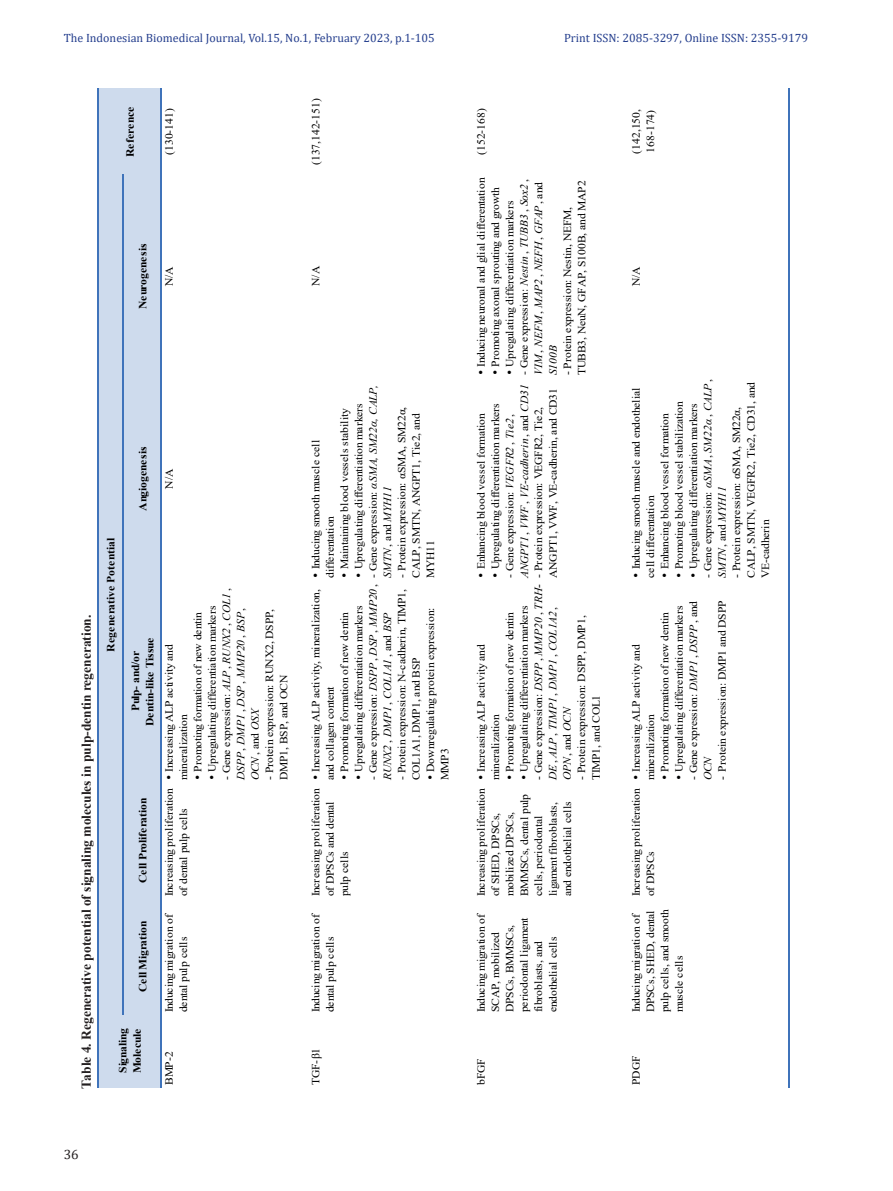
<style>
.page{position:relative;width:893px;height:1191px;background:#fff}
.page>*{position:absolute;margin:0;border:0;box-sizing:border-box;transform-origin:0 0}
.Figure_Legend{font:700 13.5px "Times New Roman";color:#231f20}
.t1{font:13.5px "Cambria";color:#231f20}
.t2{font:12px "Cambria";color:#253f8e}
.t3{font:11.1px/14.4px "Times New Roman";color:#000001;scale:1.05 1}
.t4{font:italic 11.1px/14.4px "Times New Roman";color:#000001;scale:1.05 1}
.t5{font:700 11.1px/14.4px "Times New Roman";letter-spacing:-.01em;color:#000001;text-align:center;scale:1.05 1}
.s1{font-style:normal}
.s2{font-style:italic}
</style>
<div class="page">
<div style="left:98px;top:88px;width:64px;height:999px;background:#cedbed"></div>
<hr style="left:97px;top:88px;width:1px;height:999px;background:#3f73ba">
<hr style="left:122px;top:175px;width:1px;height:839px;background:#3f73ba">
<hr style="left:161px;top:88px;width:1px;height:999px;background:#3f73ba">
<hr style="left:789px;top:88px;width:1px;height:999px;background:#3f73ba">
<p class="t2" style="left:64px;top:31px;width:373px">The Indonesian Biomedical Journal, Vol.15, No.1, February 2023, p.1-105</p>
<p class="t2" style="left:564px;top:31px;width:245px">Print ISSN: 2085-3297, Online ISSN: 2355-9179</p>
<p class="t5" style="left:122px;top:157px;width:49px;rotate:-90deg">Reference</p>
<p class="t3" style="left:162px;top:155px;width:46px;rotate:-90deg">(130-141)</p>
<p class="t3" style="left:308px;top:165px;width:65px;rotate:-90deg">(137,142-151)</p>
<p class="t5" style="left:135px;top:309px;width:64px;rotate:-90deg">Neurogenesis</p>
<p class="t3" style="left:162px;top:286px;width:21px;rotate:-90deg">N/A</p>
<p class="t3" style="left:308px;top:286px;width:21px;rotate:-90deg">N/A</p>
<p class="Figure_Legend" style="left:77px;top:1088px;width:475px;rotate:-90deg">Table 4. Regenerative potential of signaling molecules in pulp-dentin regeneration.</p>
<p class="t5" style="left:103px;top:651px;width:110px;rotate:-90deg">Regenerative Potential</p>
<p class="t5" style="left:135px;top:510px;width:62px;rotate:-90deg">Angiogenesis</p>
<p class="t5" style="left:128px;top:726px;width:85px;rotate:-90deg">Pulp- and/or<br>Dentin-like Tissue</p>
<p class="t5" style="left:135px;top:883px;width:83px;rotate:-90deg">Cell Proliferation</p>
<p class="t5" style="left:135px;top:992px;width:70px;rotate:-90deg">Cell Migration</p>
<p class="t5" style="left:115px;top:1073px;width:44px;text-align:left;rotate:-90deg">Signaling<br>Molecule</p>
<p class="t3" style="left:162px;top:488px;width:21px;rotate:-90deg">N/A</p>
<p class="t4" style="left:219px;top:780px;width:184px;rotate:-90deg"><span class="s1">- Gene expression:</span> ALP<span class="s1">,</span> RUNX2 <span class="s1">,</span> COL1 <span class="s1">,<br></span>DSPP<span class="s1">,</span> DMP1 <span class="s1">,</span> DSP<span class="s1">,</span> MMP20 <span class="s1">,</span> BSP<span class="s1">,<br></span>OCN<span class="s1">, and</span> OSX</p>
<p class="t3" style="left:190px;top:780px;width:162px;rotate:-90deg">• Promoting formation of new dentin</p>
<p class="t3" style="left:205px;top:780px;width:168px;rotate:-90deg">• Upregulating differentiation markers</p>
<p class="t3" style="left:262px;top:780px;width:165px;rotate:-90deg">- Protein expression: RUNX2, DSPP,<br>DMP1, BSP, and OCN</p>
<p class="t3" style="left:162px;top:780px;width:131px;rotate:-90deg">• Increasing ALP activity and mineralization</p>
<p class="t3" style="left:162px;top:896px;width:105px;rotate:-90deg">Increasing proliferation ofdental pulp cells</p>
<p class="t3" style="left:162px;top:1012px;width:96px;rotate:-90deg">Inducing migration of dental pulp cells</p>
<p class="t3" style="left:162px;top:1085px;width:34px;rotate:-90deg">BMP-2</p>
<p class="t4" style="left:366px;top:578px;width:186px;rotate:-90deg"><span class="s1">- Gene expression:</span> αSMA, SM22α, CALP,<br>SMTN<span class="s1">, and</span> MYH11</p>
<p class="t3" style="left:337px;top:578px;width:163px;rotate:-90deg">• Maintaining blood vessels stability</p>
<p class="t3" style="left:351px;top:578px;width:168px;rotate:-90deg">• Upregulating differentiation markers</p>
<p class="t3" style="left:394px;top:578px;width:164px;rotate:-90deg">- Protein expression: αSMA, SM22α,<br>CALP, SMTN, ANGPT1, Tie2, and<br>MYH11</p>
<p class="t3" style="left:308px;top:578px;width:133px;rotate:-90deg">• Inducing smooth muscle cell differentation</p>
<p class="t4" style="left:366px;top:780px;width:188px;rotate:-90deg"><span class="s1">- Gene expression:</span> DSPP<span class="s1">,</span> DSP<span class="s1">,</span> MMP20 <span class="s1">,<br></span>RUNX2 <span class="s1">,</span> DMP1 <span class="s1">,</span> COL1A1 <span class="s1">, and</span> BSP</p>
<p class="t3" style="left:394px;top:780px;width:184px;rotate:-90deg">- Protein expression: N-cadherin, TIMP1,<br>COL1A1, DMP1, and BSP</p>
<p class="t3" style="left:308px;top:780px;width:183px;rotate:-90deg">• Increasing ALP activity, mineralization, and collagen content</p>
<p class="t3" style="left:337px;top:780px;width:162px;rotate:-90deg">• Promoting formation of new dentin</p>
<p class="t3" style="left:351px;top:780px;width:168px;rotate:-90deg">• Upregulating differentiation markers</p>
<p class="t3" style="left:423px;top:780px;width:166px;rotate:-90deg">• Downregulating protein expression:<br>MMP3</p>
<p class="t3" style="left:308px;top:896px;width:105px;rotate:-90deg">Increasing proliferation of DPSCs and dental pulp cells</p>
<p class="t3" style="left:308px;top:1012px;width:96px;rotate:-90deg">Inducing migration of dental pulp cells</p>
<p class="t3" style="left:308px;top:1085px;width:37px;rotate:-90deg">TGF-β1</p>
<p class="t1" style="left:64px;top:1146px;width:16px">36</p>
<p class="t3" style="left:474px;top:155px;width:46px;rotate:-90deg">(152-168)</p>
<p class="t3" style="left:474px;top:375px;width:190px;rotate:-90deg">• Inducing neuronal and glial differentation</p>
<p class="t3" style="left:488px;top:375px;width:181px;rotate:-90deg">• Promoting axonal sprouting and growth</p>
<p class="t4" style="left:517px;top:375px;width:188px;rotate:-90deg"><span class="s1">- Gene expression:</span> Nestin <span class="s1">,</span> TUBB3 <span class="s1">,</span> Sox2 <span class="s1">,<br></span>VIM<span class="s1">,</span> NEFM<span class="s1">,</span> MAP2 <span class="s1">,</span> NEFH<span class="s1">,</span> GFAP<span class="s1">, and<br></span>S100B</p>
<p class="t3" style="left:560px;top:375px;width:187px;rotate:-90deg">- Protein expression: Nestin, NEFM,<br>TUBB3, NeuN, GFAP, S100B, and MAP2</p>
<p class="t3" style="left:502px;top:375px;width:168px;rotate:-90deg">• Upregulating differentiation markers</p>
<p class="t4" style="left:502px;top:578px;width:185px;rotate:-90deg"><span class="s1">- Gene expression:</span> VEGFR2 <span class="s1">,</span> Tie2 <span class="s1">,<br></span>ANGPT1 <span class="s1">,</span> VWF<span class="s1">,</span> VE‐cadherin <span class="s1">, and</span> CD31</p>
<p class="t3" style="left:531px;top:578px;width:182px;rotate:-90deg">- Protein expression: VEGFR2, Tie2,<br>ANGPT1, VWF, VE‐cadherin, and CD31</p>
<p class="t3" style="left:474px;top:578px;width:158px;rotate:-90deg">• Enhancing blood vessel formation</p>
<p class="t3" style="left:488px;top:578px;width:168px;rotate:-90deg">• Upregulating differentiation markers</p>
<p class="t4" style="left:531px;top:780px;width:188px;rotate:-90deg"><span class="s1">- Gene expression:</span> DSPP<span class="s1">,</span> MMP20 <span class="s1">,</span> TRH-<br>DE<span class="s1">,</span> ALP<span class="s1">,</span> TIMP1 <span class="s1">,</span> DMP1 <span class="s1">,</span> COL1A2 <span class="s1">,<br></span>OPN<span class="s1">, and</span> OCN</p>
<p class="t3" style="left:502px;top:780px;width:162px;rotate:-90deg">• Promoting formation of new dentin</p>
<p class="t3" style="left:517px;top:780px;width:168px;rotate:-90deg">• Upregulating differentiation markers</p>
<p class="t3" style="left:574px;top:780px;width:158px;rotate:-90deg">- Protein expression: DSPP, DMP1,<br>TIMP1, and COL1</p>
<p class="t3" style="left:474px;top:780px;width:131px;rotate:-90deg">• Increasing ALP activity and mineralization</p>
<p class="t3" style="left:474px;top:896px;width:105px;rotate:-90deg">Increasing proliferation of SHED, DPSCs, mobilized DPSCs,<br>BMMSCs, dental pulp cells, periodontal ligament fibroblasts, and endothelial cells</p>
<p class="t3" style="left:474px;top:1012px;width:96px;rotate:-90deg">Inducing migration of<br>SCAP, mobilized<br>DPSCs, BMMSCs, periodontal ligament fibroblasts, and endothelial cells</p>
<p class="t3" style="left:474px;top:1084px;width:27px;rotate:-90deg">bFGF</p>
<p class="t3" style="left:629px;top:154px;width:44px;rotate:-90deg">(142,150,<br>168-174)</p>
<p class="t3" style="left:629px;top:286px;width:21px;rotate:-90deg">N/A</p>
<p class="t3" style="left:700px;top:578px;width:190px;rotate:-90deg">- Gene expression: <span class="s2">αSMA</span>, <span class="s2">SM22α</span> , <span class="s2">CALP</span>,<br><span class="s2">SMTN</span>, and <span class="s2">MYH11</span></p>
<p class="t3" style="left:729px;top:578px;width:188px;rotate:-90deg">- Protein expression: αSMA, SM22α,<br>CALP, SMTN, VEGFR2, Tie2, CD31, and<br>VE-cadherin</p>
<p class="t3" style="left:629px;top:578px;width:183px;rotate:-90deg">• Inducing smooth muscle and endothelial cell differentation</p>
<p class="t3" style="left:672px;top:578px;width:170px;rotate:-90deg">• Promoting blood vessel stabilization</p>
<p class="t3" style="left:686px;top:578px;width:168px;rotate:-90deg">• Upregulating differentiation markers</p>
<p class="t3" style="left:657px;top:578px;width:158px;rotate:-90deg">• Enhancing blood vessel formation</p>
<p class="t3" style="left:657px;top:780px;width:162px;rotate:-90deg">• Promoting formation of new dentin</p>
<p class="t3" style="left:672px;top:780px;width:168px;rotate:-90deg">• Upregulating differentiation markers</p>
<p class="t3" style="left:686px;top:780px;width:172px;rotate:-90deg">- Gene expression: <span class="s2">DMP1</span> , <span class="s2">DSPP</span>, and<br><span class="s2">OCN</span></p>
<p class="t3" style="left:715px;top:780px;width:173px;rotate:-90deg"><span class="s2">-</span> Protein expression: DMP1 and DSPP</p>
<p class="t3" style="left:629px;top:780px;width:131px;rotate:-90deg">• Increasing ALP activity and mineralization</p>
<p class="t3" style="left:629px;top:896px;width:105px;rotate:-90deg">Increasing proliferation of DPSCs</p>
<p class="t3" style="left:629px;top:1012px;width:100px;rotate:-90deg">Inducing migration of<br>DPSCs, SHED, dental pulp cells, and smooth muscle cells</p>
<p class="t3" style="left:629px;top:1085px;width:29px;rotate:-90deg">PDGF</p>
</div>
